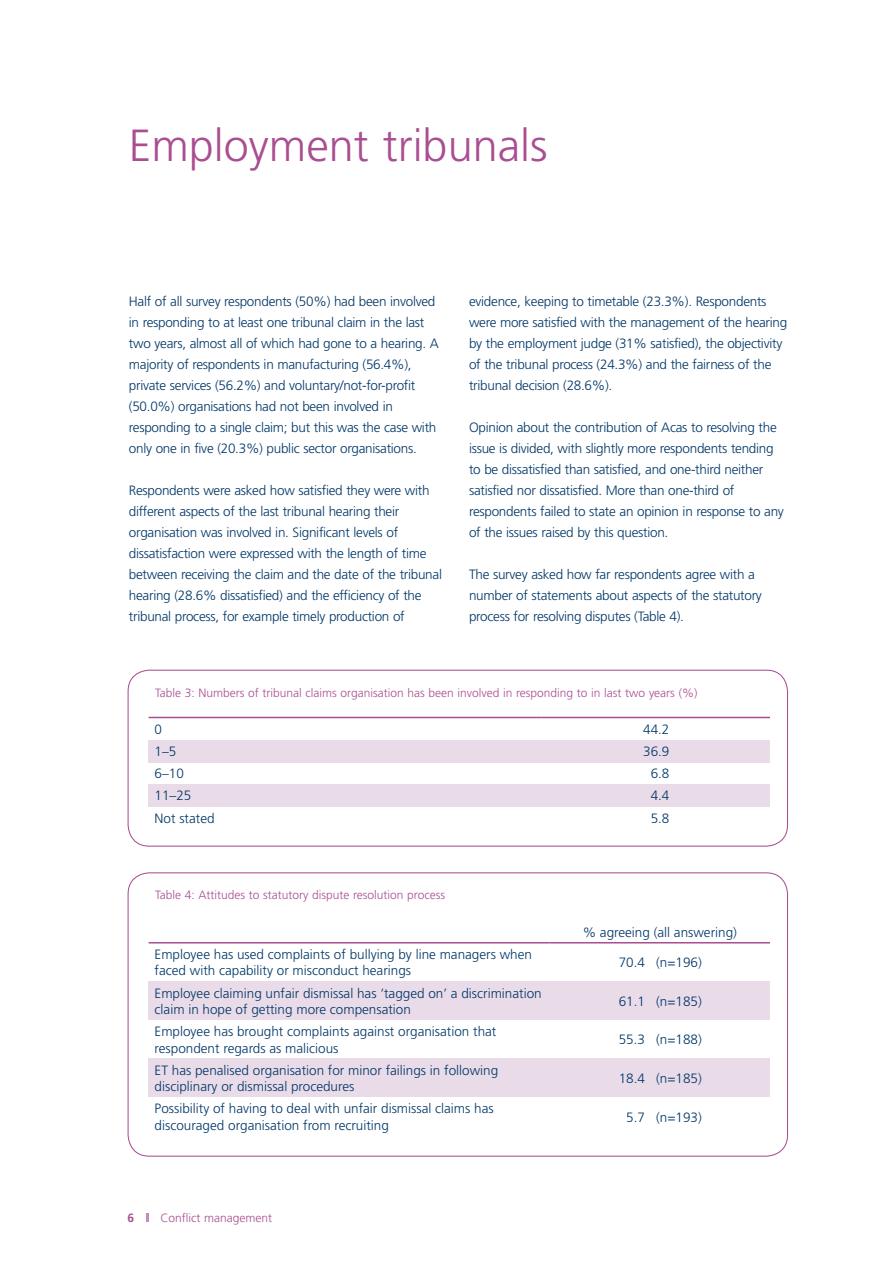
<style>
.page{position:relative;width:893px;height:1263px;background:#fff}
.page>*{position:absolute;margin:0;border:0;box-sizing:border-box;transform-origin:0 0}
.t1{font:300 45px "Frutiger";color:#a94e91}
.t2{font:300 13.5px/21px "Frutiger";letter-spacing:-.02em;color:#003768}
.t3{font:300 13.5px/16.5px "Frutiger";color:#003768}
.t4{font:300 12px "Frutiger";color:#a94e91}
.t5{font:700 12px "Frutiger";color:#a94e91}
</style>
<div class="page">
<div style="left:149px;top:981px;width:401px;height:39px;background:#eadbe9"></div>
<div style="left:550px;top:981px;width:220px;height:39px;background:#eadbe9"></div>
<div style="left:149px;top:1059px;width:401px;height:38px;background:#eadbe9"></div>
<div style="left:550px;top:1059px;width:220px;height:38px;background:#eadbe9"></div>
<hr style="left:149px;top:942px;width:401px;height:1px;background:#a94e91">
<hr style="left:550px;top:942px;width:220px;height:1px;background:#a94e91">
<div style="left:149px;top:740px;width:392px;height:22px;background:#eadbe9"></div>
<div style="left:541px;top:740px;width:229px;height:22px;background:#eadbe9"></div>
<div style="left:149px;top:784px;width:392px;height:22px;background:#eadbe9"></div>
<div style="left:541px;top:784px;width:229px;height:22px;background:#eadbe9"></div>
<hr style="left:149px;top:717px;width:392px;height:1px;background:#a94e91">
<hr style="left:541px;top:717px;width:229px;height:1px;background:#a94e91">
<div style="left:128px;top:670px;width:660px;height:177px;border:1px solid #a94e91;border-radius:21px"></div>
<svg style="left:146px;top:1213px;width:3px;height:9px"></svg>
<h1 class="t1" style="left:129px;top:120px;width:420px">Employment tribunals</h1>
<p class="t2" style="left:129px;top:291px;width:311px">Half of all survey respondents (50%) had been involved in responding to at least one tribunal claim in the last two years, almost all of which had gone to a hearing. A majority of respondents in manufacturing (56.4%), private services (56.2%) and voluntary/not-for-profit (50.0%) organisations had not been involved in responding to a single claim; but this was the case with only one in five (20.3%) public sector organisations.</p>
<p class="t2" style="left:129px;top:480px;width:315px">Respondents were asked how satisfied they were with different aspects of the last tribunal hearing their organisation was involved in. Significant levels of dissatisfaction were expressed with the length of time between receiving the claim and the date of the tribunal hearing (28.6% dissatisfied) and the efficiency of the tribunal process, for example timely production of</p>
<p class="t2" style="left:469px;top:291px;width:320px">evidence, keeping to timetable (23.3%). Respondents were more satisfied with the management of the hearing by the employment judge (31% satisfied), the objectivity of the tribunal process (24.3%) and the fairness of the tribunal decision (28.6%).</p>
<p class="t2" style="left:469px;top:417px;width:316px">Opinion about the contribution of Acas to resolving the issue is divided, with slightly more respondents tending to be dissatisfied than satisfied, and one-third neither satisfied nor dissatisfied. More than one-third of respondents failed to state an opinion in response to any of the issues raised by this question.</p>
<p class="t2" style="left:469px;top:564px;width:294px">The survey asked how far respondents agree with a number of statements about aspects of the statutory process for resolving disputes (Table 4).</p>
<p class="t4" style="left:155px;top:686px;width:544px">Table 3: Numbers of tribunal claims organisation has been involved in responding to in last two years (%)</p>
<p class="t2" style="left:155px;top:719px;width:9px">0</p>
<p class="t2" style="left:643px;top:719px;width:28px">44.2</p>
<p class="t2" style="left:155px;top:741px;width:23px">1–5</p>
<p class="t2" style="left:643px;top:741px;width:28px">36.9</p>
<p class="t2" style="left:155px;top:763px;width:31px">6–10</p>
<p class="t2" style="left:651px;top:763px;width:20px">6.8</p>
<p class="t2" style="left:155px;top:785px;width:38px">11–25</p>
<p class="t2" style="left:651px;top:785px;width:20px">4.4</p>
<p class="t3" style="left:155px;top:810px;width:62px">Not stated</p>
<p class="t2" style="left:651px;top:808px;width:20px">5.8</p>
<p class="t4" style="left:155px;top:888px;width:291px">Table 4: Attitudes to statutory dispute resolution process</p>
<p class="t3" style="left:583px;top:924px;width:156px">% agreeing (all answering)</p>
<p class="t3" style="left:155px;top:946px;width:379px">Employee has used complaints of bullying by line managers when faced with capability or misconduct hearings</p>
<p class="t2" style="left:619px;top:952px;width:28px">70.4</p>
<p class="t2" style="left:656px;top:952px;width:47px">(n=196)</p>
<p class="t3" style="left:155px;top:985px;width:389px">Employee claiming unfair dismissal has ‘tagged on’ a discrimination claim in hope of getting more compensation</p>
<p class="t2" style="left:619px;top:991px;width:28px">61.1</p>
<p class="t2" style="left:656px;top:991px;width:47px">(n=185)</p>
<p class="t3" style="left:155px;top:1023px;width:343px">Employee has brought complaints against organisation that respondent regards as malicious</p>
<p class="t2" style="left:619px;top:1029px;width:28px">55.3</p>
<p class="t2" style="left:656px;top:1029px;width:47px">(n=188)</p>
<p class="t3" style="left:155px;top:1062px;width:345px">ET has penalised organisation for minor failings in following disciplinary or dismissal procedures</p>
<p class="t2" style="left:619px;top:1068px;width:28px">18.4</p>
<p class="t2" style="left:656px;top:1068px;width:47px">(n=185)</p>
<p class="t3" style="left:155px;top:1101px;width:341px">Possibility of having to deal with unfair dismissal claims has discouraged organisation from recruiting</p>
<p class="t2" style="left:626px;top:1107px;width:20px">5.7</p>
<p class="t2" style="left:656px;top:1107px;width:47px">(n=193)</p>
<p class="t5" style="left:128px;top:1210px;width:8px">6</p>
<p class="t4" style="left:161px;top:1211px;width:113px">Conflict management</p>
</div>
